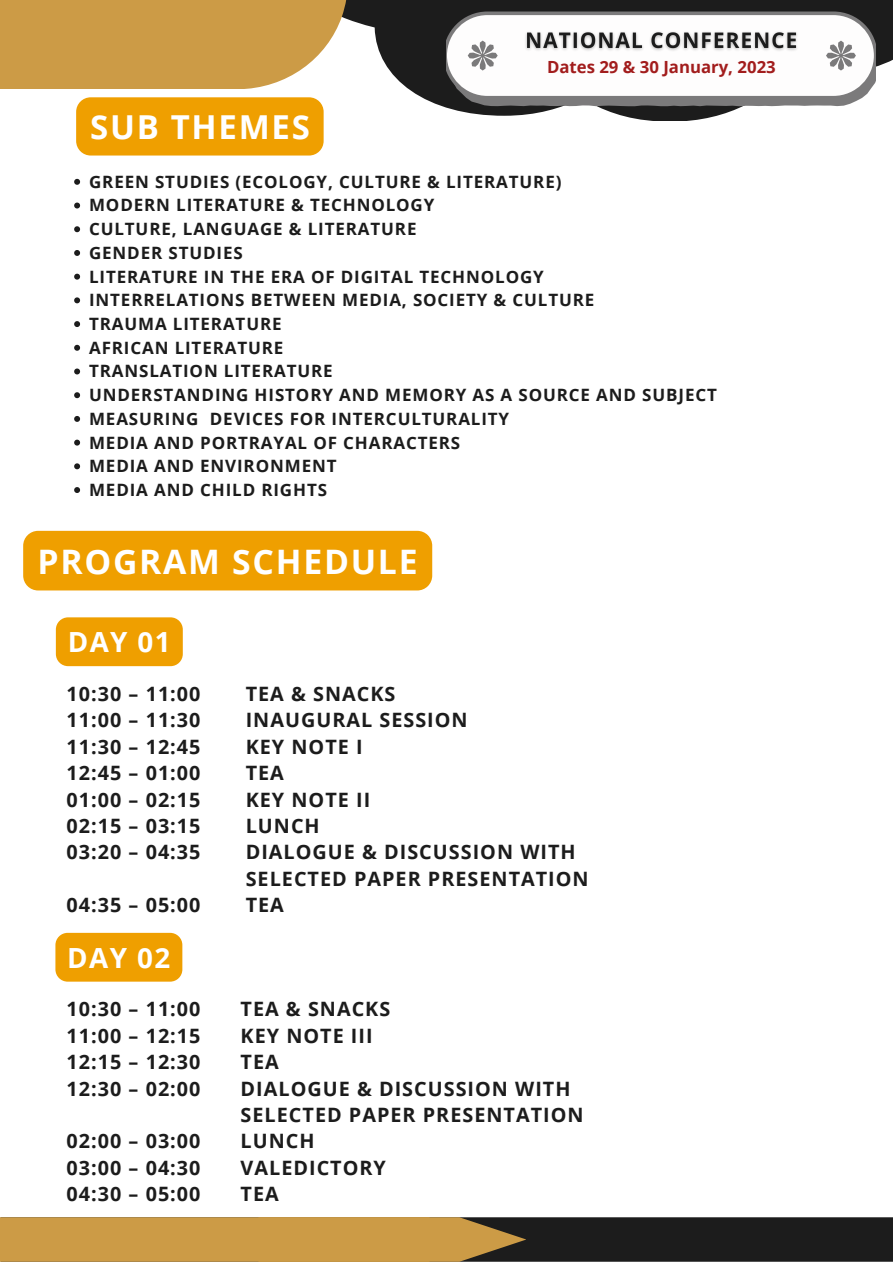
<style>
.page{position:relative;width:893px;height:1263px;background:#fff}
.page>*{position:absolute;margin:0;border:0;box-sizing:border-box;transform-origin:0 0}
.t1{font:700 33.75px "Open Sans";letter-spacing:.05em;color:#fff}
.t2{font:700 33px "Open Sans";letter-spacing:.05em;color:#fff}
.t3{font:700 27.75px "Open Sans";letter-spacing:.05em;color:#fff}
.t4{font:700 19.8px/26.4px "Open Sans";letter-spacing:.05em;color:#1c1c1c;text-align:justify}
.t5{font:700 17.02px/23.7px "Open Sans";letter-spacing:.05em;color:#1c1c1c}
.t6{font:700 16.73px "Open Sans";color:#a21d1d}
</style>
<div class="page">
<svg style="left:313px;top:0;width:580px;height:121px;fill:#1c1c1c"></svg>
<svg style="left:446px;top:12px;width:430px;height:94px"></svg>
<img style="left:520px;top:21px;width:284px;height:39px">
<div style="left:0;top:0;width:348px;height:89px;background:#cc9b46"></div>
<svg style="left:0;top:1217px;width:893px;height:45px;background:#7e6334"></svg>
<div style="left:76px;top:97px;width:248px;height:59px;background:#ef9f00;border-radius:15px"></div>
<svg style="left:74px;top:179px;width:6px;height:6px"></svg>
<svg style="left:74px;top:203px;width:6px;height:5px"></svg>
<svg style="left:74px;top:226px;width:6px;height:6px"></svg>
<svg style="left:74px;top:250px;width:6px;height:6px"></svg>
<svg style="left:74px;top:274px;width:6px;height:6px"></svg>
<svg style="left:74px;top:297px;width:6px;height:6px"></svg>
<svg style="left:74px;top:321px;width:6px;height:6px"></svg>
<svg style="left:74px;top:345px;width:6px;height:6px"></svg>
<svg style="left:74px;top:368px;width:6px;height:6px"></svg>
<svg style="left:74px;top:392px;width:6px;height:6px"></svg>
<svg style="left:74px;top:416px;width:6px;height:6px"></svg>
<svg style="left:74px;top:440px;width:6px;height:6px"></svg>
<svg style="left:74px;top:463px;width:6px;height:6px"></svg>
<svg style="left:74px;top:487px;width:6px;height:6px"></svg>
<div style="left:23px;top:531px;width:409px;height:59px;background:#ef9f00"></div>
<div style="left:56px;top:617px;width:127px;height:49px;background:#ef9f00;border-radius:12px"></div>
<div style="left:55px;top:933px;width:127px;height:49px;background:#ef9f00;border-radius:12px"></div>
<p class="t6" style="left:547px;top:55px;width:230px">Dates 29 &amp; 30 January, 2023</p>
<h2 class="t2" style="left:90px;top:104px;width:221px">SUB THEMES</h2>
<p class="t5" style="left:89px;top:169px;width:629px">GREEN STUDIES (ECOLOGY, CULTURE &amp; LITERATURE)<br>MODERN LITERATURE &amp; TECHNOLOGY<br>CULTURE, LANGUAGE &amp; LITERATURE<br>GENDER STUDIES<br>LITERATURE IN THE ERA OF DIGITAL TECHNOLOGY<br>INTERRELATIONS BETWEEN MEDIA, SOCIETY &amp; CULTURE<br>TRAUMA LITERATURE<br>AFRICAN LITERATURE<br>TRANSLATION LITERATURE<br>UNDERSTANDING HISTORY AND MEMORY AS A SOURCE AND SUBJECT<br>MEASURING DEVICES FOR INTERCULTURALITY<br>MEDIA AND PORTRAYAL OF CHARACTERS<br>MEDIA AND ENVIRONMENT<br>MEDIA AND CHILD RIGHTS</p>
<h1 class="t1" style="left:38px;top:537px;width:381px">PROGRAM SCHEDULE</h1>
<h3 class="t3" style="left:68px;top:622px;width:104px">DAY 01</h3>
<p class="t4" style="left:67px;top:680px;width:135px">10:30 – 11:00<br>11:00 – 11:30<br>11:30 – 12:45<br>12:45 – 01:00<br>01:00 – 02:15<br>02:15 – 03:15<br>03:20 – 04:35</p>
<p class="t4" style="left:67px;top:891px;width:135px">04:35 – 05:00</p>
<h3 class="t3" style="left:67px;top:938px;width:104px">DAY 02</h3>
<p class="t4" style="left:67px;top:995px;width:135px">10:30 – 11:00<br>11:00 – 12:15<br>12:15 – 12:30<br>12:30 – 02:00</p>
<p class="t4" style="left:67px;top:1127px;width:135px">02:00 – 03:00<br>03:00 – 04:30<br>04:30 – 05:00</p>
<p class="t4" style="left:246px;top:680px;width:344px;text-align:left">TEA &amp; SNACKS<br>INAUGURAL SESSION<br>KEY NOTE I<br>TEA<br>KEY NOTE II<br>LUNCH<br>DIALOGUE &amp; DISCUSSION WITH<br>SELECTED PAPER PRESENTATION<br>TEA</p>
<p class="t4" style="left:241px;top:995px;width:344px;text-align:left">TEA &amp; SNACKS<br>KEY NOTE III<br>TEA<br>DIALOGUE &amp; DISCUSSION WITH<br>SELECTED PAPER PRESENTATION<br>LUNCH<br>VALEDICTORY<br>TEA</p>
</div>
